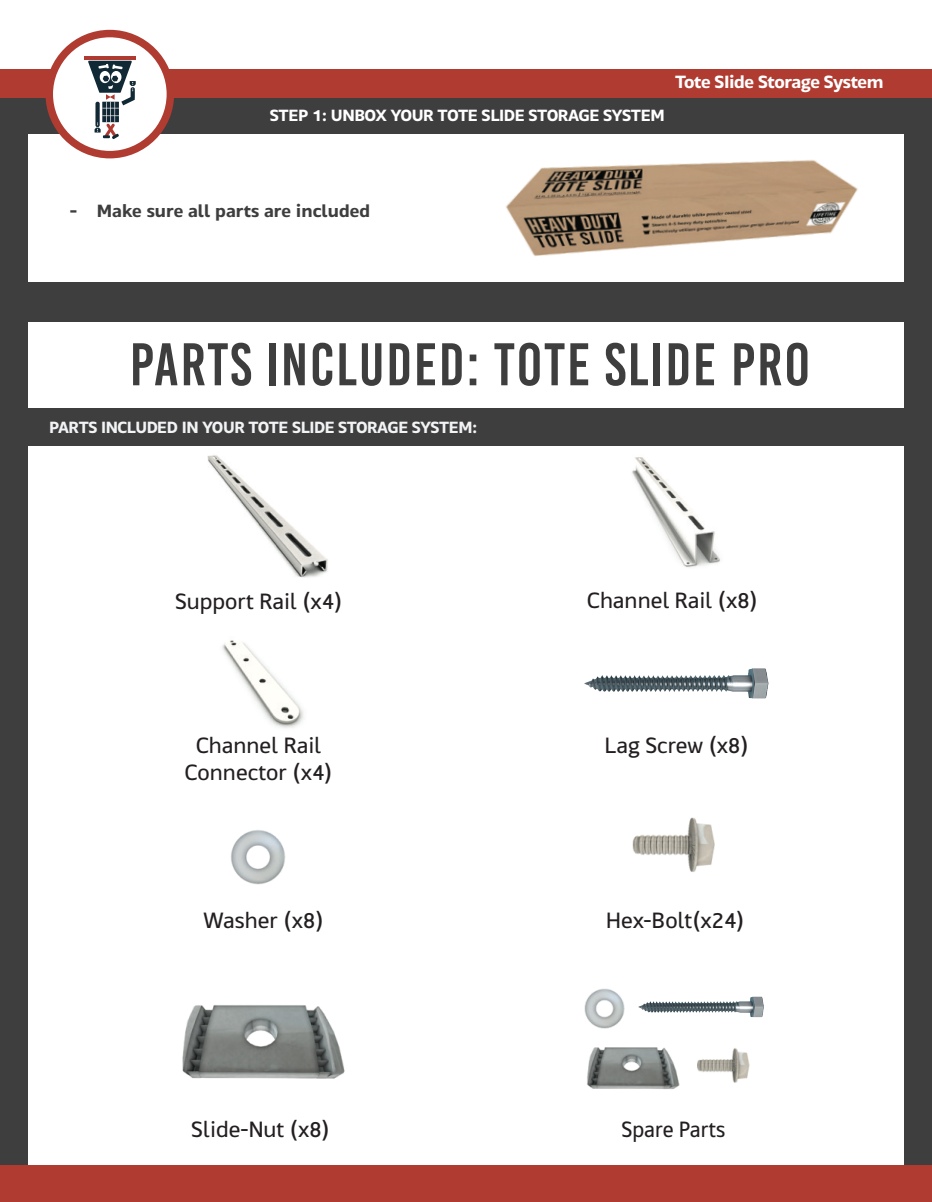
<style>
.page{position:relative;width:932px;height:1202px;background:#fff}
.page>*{position:absolute;margin:0;border:0;box-sizing:border-box;transform-origin:0 0}
.t1{font:60px "Bebas Kai";letter-spacing:.03em;color:#3e3e3f}
.t2{font:22.5px/27px "Maiden";color:#231f20;text-align:center}
.t3{font:22.5px "Maiden";color:#231f20;scale:.93 1}
.t4{font:600 18px "Maiden";color:#3e3e3f}
.t5{font:600 18px "Maiden";letter-spacing:-.025em;color:#fff}
.t6{font:600 16.5px "Maiden";letter-spacing:-.025em;color:#f2f3f4}
.t7{font:600 16.5px "Maiden";letter-spacing:-.025em;color:#fff}
</style>
<div class="page">
<div style="left:0;top:282px;width:932px;height:39px;background:#3e3e3f"></div>
<div style="left:0;top:96px;width:931px;height:37px;background:#3e3e3f"></div>
<img style="left:492px;top:97px;width:385px;height:159px">
<div style="left:0;top:69px;width:932px;height:28px;background:#b03b31"></div>
<div style="left:49px;top:34px;width:121px;height:121px;background:#fff;border-radius:50%"></div>
<div style="left:45px;top:30px;width:129px;height:128px;border:8px solid #b03b31;border-radius:50%"></div>
<hr style="left:84px;top:56px;width:52px;height:4px;background:#af3a31">
<svg style="left:88px;top:61px;width:48px;height:78px"></svg>
<div style="left:0;top:1165px;width:932px;height:37px;background:#b03b31"></div>
<div style="left:7px;top:408px;width:918px;height:37px;background:#3e3e3f"></div>
<img style="left:584px;top:668px;width:185px;height:31px">
<img style="left:638px;top:996px;width:126px;height:22px">
<img style="left:231px;top:830px;width:55px;height:54px">
<img style="left:584px;top:988px;width:40px;height:37px">
<img style="left:222px;top:640px;width:82px;height:88px">
<img style="left:632px;top:817px;width:83px;height:55px">
<img style="left:704px;top:1048px;width:46px;height:35px">
<img style="left:182px;top:1005px;width:163px;height:74px">
<img style="left:587px;top:1025px;width:117px;height:65px">
<img style="left:632px;top:457px;width:89px;height:111px">
<img style="left:207px;top:455px;width:121px;height:123px">
<div style="left:0;top:122px;width:27px;height:1043px;background:#3e3e3f"></div>
<div style="left:904px;top:122px;width:28px;height:1043px;background:#3e3e3f"></div>
<p class="t7" style="left:270px;top:105px;width:396px">STEP 1: UNBOX YOUR TOTE SLIDE STORAGE SYSTEM</p>
<p class="t5" style="left:675px;top:71px;width:210px">Tote SIide Storage System</p>
<p class="t4" style="left:70px;top:199px;width:302px">- Make sure all parts are included</p>
<h1 class="t1" style="left:130px;top:332px;width:682px">PARTS INCLUDED: TOTE SLIDE PRO</h1>
<p class="t6" style="left:49px;top:417px;width:429px">PARTS INCLUDED IN YOUR TOTE SLIDE STORAGE SYSTEM:</p>
<p class="t2" style="left:175px;top:587px;width:169px">Support Rail (x4)</p>
<p class="t2" style="left:587px;top:587px;width:172px">Channel Rail (x8)</p>
<p class="t2" style="left:185px;top:731px;width:149px">Channel Rail<br>Connector (x4)</p>
<p class="t2" style="left:604px;top:731px;width:145px">Lag Screw (x8)</p>
<p class="t2" style="left:203px;top:906px;width:122px">Washer (x8)</p>
<p class="t2" style="left:606px;top:906px;width:140px">Hex-Bolt(x24)</p>
<p class="t2" style="left:191px;top:1116px;width:140px">Slide-Nut (x8)</p>
<p class="t3" style="left:621px;top:1116px;width:113px">Spare Parts</p>
</div>
